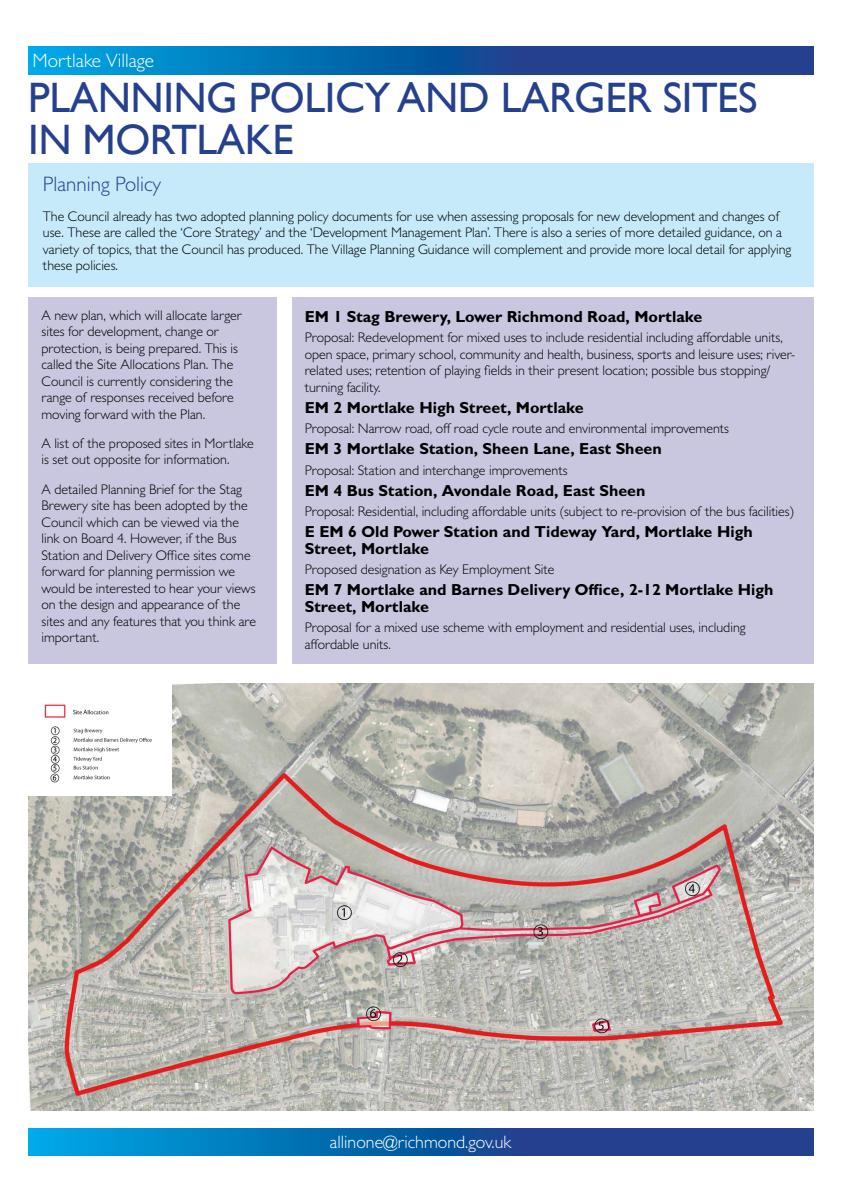
<style>
.page{position:relative;width:842px;height:1192px;background:#fff}
.page>*{position:absolute;margin:0;border:0;box-sizing:border-box;transform-origin:0 0}
.t1{font:42.5px/42.5px "Gill Sans";letter-spacing:-.01em;color:#25408f}
.t2{font:300 21px "Gill Sans MT Std";color:#25408f}
.t3{font:300 19.5px "Gill Sans MT Std";color:#fff}
.t4{font:300 18px "Gill Sans MT Std";color:#fff}
.t5{font:700 16px/16.5px "Gill Sans MT Std";color:#000}
.t6{font:300 14px/16.5px "Gill Sans MT Std";color:#000}
</style>
<div class="page">
<svg style="left:28px;top:1128px;width:785px;height:27px;background:#0f62a9"></svg>
<svg style="left:28px;top:46px;width:786px;height:29px;background:#0f62a9"></svg>
<div style="left:29px;top:163px;width:785px;height:123px;background:#c7eafb"></div>
<img style="left:29px;top:683px;width:785px;height:427px">
<div style="left:29px;top:297px;width:248px;height:367px;background:#c8c7df"></div>
<div style="left:292px;top:298px;width:522px;height:366px;background:#c8c7df"></div>
<img style="left:29px;top:683px;width:142px;height:112px">
<h3 class="t3" style="left:32px;top:49px;width:123px">Mortlake Village</h3>
<h1 class="t1" style="left:28px;top:77px;width:731px">PLANNING POLICY AND LARGER SITES<br>IN MORTLAKE</h1>
<h2 class="t2" style="left:43px;top:172px;width:120px">Planning Policy</h2>
<p class="t6" style="left:43px;top:208px;width:750px">The Council already has two adopted planning policy documents for use when assessing proposals for new development and changes of use. These are called the ‘Core Strategy’ and the ‘Development Management Plan’. There is also a series of more detailed guidance, on a variety of topics, that the Council has produced. The Village Planning Guidance will complement and provide more local detail for applying these policies.</p>
<p class="t6" style="left:42px;top:306px;width:202px">A new plan, which will allocate larger sites for development, change or protection, is being prepared. This is called the Site Allocations Plan. The Council is currently considering the range of responses received before moving forward with the Plan.</p>
<p class="t6" style="left:42px;top:435px;width:214px">A list of the proposed sites in Mortlake is set out opposite for information.</p>
<p class="t6" style="left:42px;top:480px;width:216px">A detailed Planning Brief for the Stag Brewery site has been adopted by the Council which can be viewed via the link on Board 4. However, if the Bus Station and Delivery Office sites come forward for planning permission we would be interested to hear your views on the design and appearance of the sites and any features that you think are important.</p>
<p class="t5" style="left:305px;top:308px;width:399px">EM 1 Stag Brewery, Lower Richmond Road, Mortlake</p>
<p class="t6" style="left:305px;top:329px;width:492px">Proposal: Redevelopment for mixed uses to include residential including affordable units, open space, primary school, community and health, business, sports and leisure uses; river&shy;related uses; retention of playing fields in their present location; possible bus stopping/ turning facility.</p>
<p class="t5" style="left:305px;top:399px;width:281px">EM 2 Mortlake High Street, Mortlake</p>
<p class="t6" style="left:305px;top:420px;width:426px">Proposal: Narrow road, off road cycle route and environmental improvements</p>
<p class="t5" style="left:305px;top:440px;width:359px">EM 3 Mortlake Station, Sheen Lane, East Sheen</p>
<p class="t6" style="left:305px;top:462px;width:264px">Proposal: Station and interchange improvements</p>
<p class="t5" style="left:305px;top:482px;width:342px">EM 4 Bus Station, Avondale Road, East Sheen</p>
<p class="t6" style="left:305px;top:503px;width:491px">Proposal: Residential, including affordable units (subject to re-provision of the bus facilities)</p>
<p class="t5" style="left:305px;top:523px;width:449px">E EM 6 Old Power Station and Tideway Yard, Mortlake High<br>Street, Mortlake</p>
<p class="t6" style="left:305px;top:561px;width:251px">Proposed designation as Key Employment Site</p>
<p class="t5" style="left:305px;top:581px;width:470px">EM 7 Mortlake and Barnes Delivery Office, 2-12 Mortlake High<br>Street, Mortlake</p>
<p class="t6" style="left:305px;top:619px;width:442px">Proposal for a mixed use scheme with employment and residential uses, including affordable units.</p>
<p class="t4" style="left:330px;top:1131px;width:183px">allinone@richmond.gov.uk</p>
</div>
